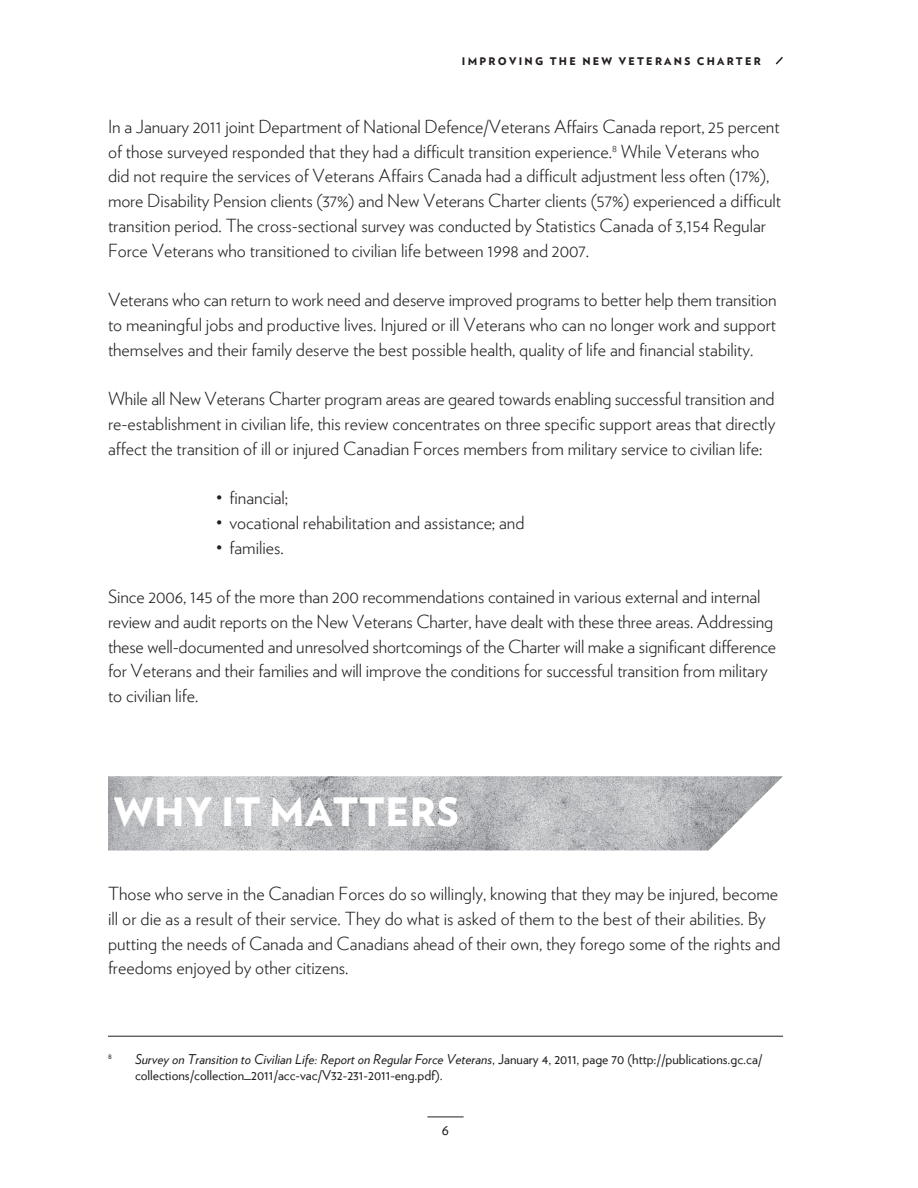
<style>
.page{position:relative;width:918px;height:1188px;background:#fff}
.page>*{position:absolute;margin:0;border:0;box-sizing:border-box;transform-origin:0 0}
.t1{font:900 39px "Verlag";letter-spacing:.015em;color:#fff}
.t2{font:300 18px/24.8px "Verlag";color:#231f20}
.t3{font:15px "Verlag";color:#231f20}
.t4{font:13.5px/16.5px "Verlag";color:#231f20}
.t5{font:900 10.5px "Verlag";letter-spacing:.215em;color:#231f20}
.t6{font:7.8px "Verlag";color:#231f20}
.s1{font-style:italic}
</style>
<div class="page">
<hr style="left:427px;top:1117px;width:37px;height:1px;background:#231f20">
<svg style="left:775px;top:56px;width:8px;height:9px"></svg>
<img style="left:108px;top:776px;width:675px;height:74px">
<hr style="left:108px;top:1036px;width:675px;height:1px;background:#231f20">
<p class="t5" style="left:462px;top:52px;width:300px">IMPROVING THE NEW VETERANS CHARTER</p>
<p class="t2" style="left:108px;top:113px;width:675px">In a January 2011 joint Department of National Defence/Veterans Affairs Canada report, 25 percent of those surveyed responded that they had a difficult transition experience.<sup>8</sup> While Veterans who did not require the services of Veterans Affairs Canada had a difficult adjustment less often (17%), more Disability Pension clients (37%) and New Veterans Charter clients (57%) experienced a difficult transition period. The cross-sectional survey was conducted by Statistics Canada of 3,154 Regular Force Veterans who transitioned to civilian life between 1998 and 2007.</p>
<p class="t2" style="left:108px;top:286px;width:670px;text-align:justify">Veterans who can return to work need and deserve improved programs to better help them transition to meaningful jobs and productive lives. Injured or ill Veterans who can no longer work and support themselves and their family deserve the best possible health, quality of life and financial stability.</p>
<p class="t2" style="left:108px;top:385px;width:669px;text-align:justify">While all New Veterans Charter program areas are geared towards enabling successful transition and re-establishment in civilian life, this review concentrates on three specific support areas that directly affect the transition of ill or injured Canadian Forces members from military service to civilian life:</p>
<p class="t2" style="left:216px;top:484px;width:74px">• financial;</p>
<p class="t2" style="left:216px;top:509px;width:310px">• vocational rehabilitation and assistance; and</p>
<p class="t2" style="left:216px;top:534px;width:69px">• families.</p>
<p class="t2" style="left:108px;top:583px;width:670px">Since 2006, 145 of the more than 200 recommendations contained in various external and internal review and audit reports on the New Veterans Charter, have dealt with these three areas. Addressing these well-documented and unresolved shortcomings of the Charter will make a significant difference for Veterans and their families and will improve the conditions for successful transition from military to civilian life.</p>
<h1 class="t1" style="left:114px;top:779px;width:347px">WHY IT MATTERS</h1>
<p class="t2" style="left:108px;top:880px;width:674px">Those who serve in the Canadian Forces do so willingly, knowing that they may be injured, become ill or die as a result of their service. They do what is asked of them to the best of their abilities. By putting the needs of Canada and Canadians ahead of their own, they forego some of the rights and freedoms enjoyed by other citizens.</p>
<p class="t6" style="left:108px;top:1050px;width:5px">8</p>
<p class="t4" style="left:135px;top:1050px;width:629px"><span class="s1">Survey on Transition to Civilian Life: Report on Regular Force Veterans</span>, January 4, 2011, page 70 (http://publications.gc.ca/ collections/collection_2011/acc-vac/V32-231-2011-eng.pdf).</p>
<p class="t3" style="left:442px;top:1118px;width:9px">6</p>
</div>
